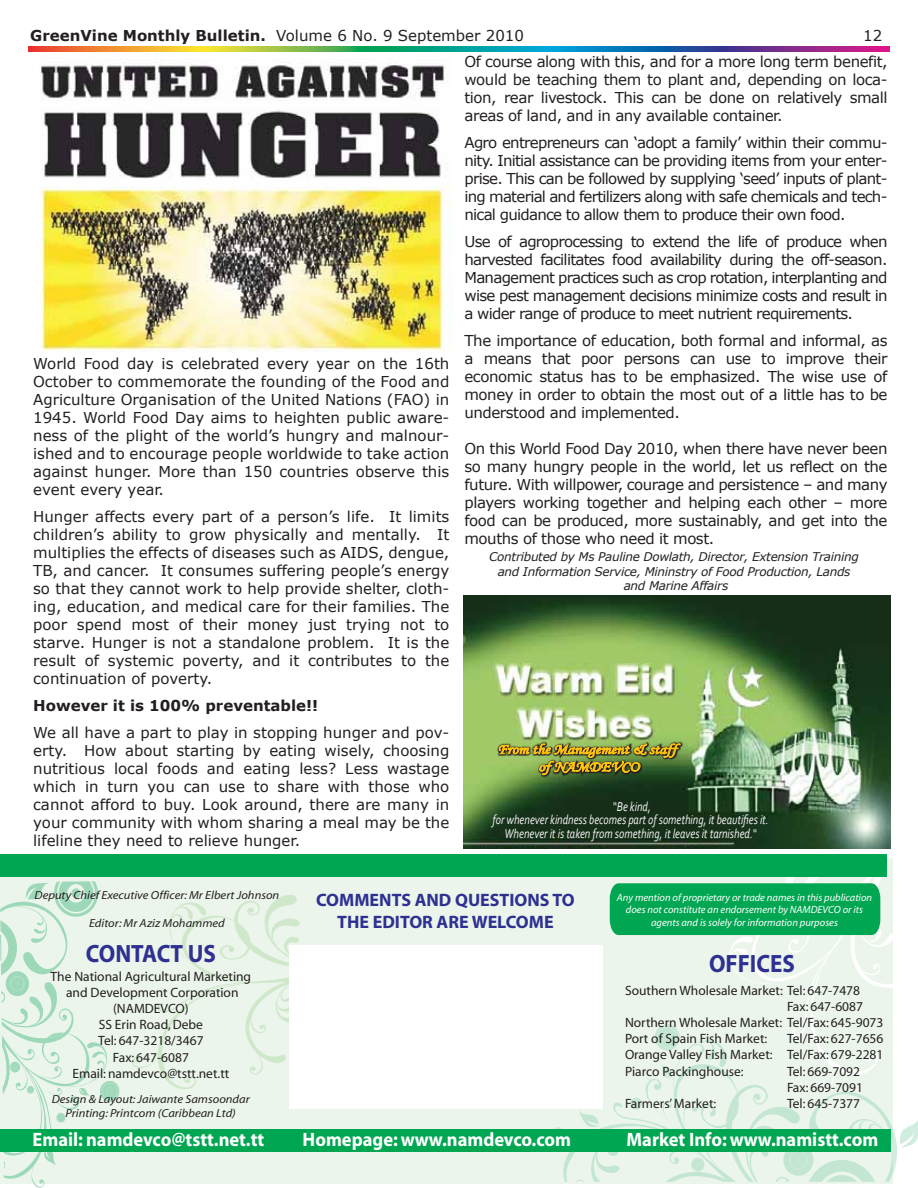
<style>
.page{position:relative;width:918px;height:1188px;background:#fff}
.page>*{position:absolute;margin:0;border:0;box-sizing:border-box;transform-origin:0 0}
.t1{font:700 25.2px "Myriad";color:#2e3092;scale:.92 1}
.t2{font:700 19.5px "Myriad";color:#fff;scale:.95 1}
.t3{font:700 18px/21.6px "Myriad";color:#2e3092;text-align:center}
.t4{font:15px/18px "Verdana";letter-spacing:-.03em;color:#231f20;text-align:justify}
.t5{font:15px/27px "Verdana";color:#231f20}
.t6{font:700 15px "Verdana";color:#231f20}
.t7{font:14.55px/17.4px "Monotype Corsiva";color:#ffc20e;text-align:center;scale:1.13 1}
.t8{font:13.5px/16.2px "Myriad";color:#231f20;text-align:justify}
.t9{font:italic 13.5px/13.5px "Corbel";color:#f5f5f5;text-align:center;scale:.79 1}
.t10{font:italic 12px/14.4px "Verdana";letter-spacing:-.025em;color:#231f20;text-align:center}
.t11{font:italic 11.7px/14.1px "Myriad";color:#231f20;text-align:center;scale:1.07 1}
.t12{font:italic 10.5px/12.6px "Myriad";color:#fff;text-align:center}
.s1{font-weight:400}
.s2{font-weight:700}
</style>
<div class="page">
<div style="left:0;top:858px;width:892px;height:326px;background:#ebf5eb"></div>
<svg style="left:552px;top:1024px;width:366px;height:158px"></svg>
<svg style="left:0;top:881px;width:119px;height:307px"></svg>
<svg style="left:728px;top:857px;width:190px;height:235px"></svg>
<svg style="left:132px;top:895px;width:168px;height:196px"></svg>
<svg style="left:28px;top:47px;width:861px;height:4px;background:#6a8376"></svg>
<div style="left:610px;top:883px;width:270px;height:52px;background:#00a651"></div>
<div style="left:0;top:1129px;width:891px;height:23px;background:#00a651"></div>
<div style="left:290px;top:945px;width:313px;height:163px;background:#fff"></div>
<div style="left:0;top:854px;width:886px;height:23px;background:#00a651"></div>
<img style="left:464px;top:595px;width:427px;height:254px">
<img style="left:463px;top:687px;width:274px;height:145px">
<svg style="left:499px;top:737px;width:182px;height:38px;background:#87923b"></svg>
<img style="left:41px;top:62px;width:411px;height:290px">
<p class="t6" style="left:30px;top:25px;width:495px">GreenVine Monthly Bulletin. <span class="s1">Volume 6 No. 9 September 2010</span></p>
<p class="t4" style="left:863px;top:27px;width:21px">12</p>
<p class="t4" style="left:33px;top:355px;width:418px">World Food day is celebrated every year on the 16th October to commemorate the founding of the Food and Agriculture Organisation of the United Nations (FAO) in 1945. World Food Day aims to heighten public aware&shy;ness of the plight of the world’s hungry and malnour&shy;ished and to encourage people worldwide to take action against hunger. More than 150 countries observe this event every year.</p>
<p class="t4" style="left:33px;top:508px;width:418px">Hunger affects every part of a person’s life. It limits children’s ability to grow physically and mentally. It multiplies the effects of diseases such as AIDS, dengue, TB, and cancer. It consumes suffering people’s energy so that they cannot work to help provide shelter, cloth&shy;ing, education, and medical care for their families. The poor spend most of their money just trying not to starve. Hunger is not a standalone problem. It is the result of systemic poverty, and it contributes to the continuation of poverty.</p>
<p class="t5" style="left:33px;top:692px;width:418px"><span class="s2">However it is 100% preventable!!<br></span>We all have a part to play in stopping hunger and pov-</p>
<p class="t4" style="left:33px;top:742px;width:418px">erty. How about starting by eating wisely, choosing nutritious local foods and eating less? Less wastage which in turn you can use to share with those who cannot afford to buy. Look around, there are many in your community with whom sharing a meal may be the lifeline they need to relieve hunger.</p>
<p class="t4" style="left:464px;top:53px;width:425px">Of course along with this, and for a more long term benefit, would be teaching them to plant and, depending on loca&shy;tion, rear livestock. This can be done on relatively small areas of land, and in any available container.</p>
<p class="t4" style="left:464px;top:134px;width:425px">Agro entrepreneurs can ‘adopt a family’ within their commu&shy;nity. Initial assistance can be providing items from your enter&shy;prise. This can be followed by supplying ‘seed’ inputs of plant&shy;ing material and fertilizers along with safe chemicals and tech&shy;nical guidance to allow them to produce their own food.</p>
<p class="t4" style="left:464px;top:233px;width:425px">Use of agroprocessing to extend the life of produce when harvested facilitates food availability during the off-season.<br>Management practices such as crop rotation, interplanting and wise pest management decisions minimize costs and result in a wider range of produce to meet nutrient requirements.</p>
<p class="t4" style="left:464px;top:332px;width:425px">The importance of education, both formal and informal, as a means that poor persons can use to improve their economic status has to be emphasized. The wise use of money in order to obtain the most out of a little has to be understood and implemented.</p>
<p class="t4" style="left:464px;top:440px;width:425px">On this World Food Day 2010, when there have never been so many hungry people in the world, let us reflect on the future. With willpower, courage and persistence – and many players working together and helping each other – more food can be produced, more sustainably, and get into the mouths of those who need it most.</p>
<p class="t10" style="left:489px;top:550px;width:371px">Contributed by Ms Pauline Dowlath, Director, Extension Training and Information Service, Mininstry of Food Production, Lands and Marine Affairs</p>
<p class="t7" style="left:497px;top:741px;width:160px">From the Management &amp; staff of NAMDEVCO</p>
<p class="t9" style="left:492px;top:799px;width:351px">“Be kind,<br>for whenever kindness becomes part of something, it beautifies it.<br>Whenever it is taken from something, it leaves it tarnished.“</p>
<p class="t11" style="left:34px;top:888px;width:230px">Deputy Chief Executive Officer: Mr Elbert Johnson</p>
<p class="t11" style="left:89px;top:916px;width:128px">Editor: Mr Aziz Mohammed</p>
<p class="t1" style="left:86px;top:941px;width:143px">CONTACT US</p>
<p class="t8" style="left:51px;top:969px;width:202px;text-align:center">The National Agricultural Marketing and Development Corporation (NAMDEVCO)<br>SS Erin Road, Debe<br>Tel: 647-3218/3467<br>Fax: 647-6087<br>Email: namdevco@tstt.net.tt</p>
<p class="t11" style="left:52px;top:1093px;width:187px">Design &amp; Layout: Jaiwante Samsoondar<br>Printing: Printcom (Caribbean Ltd)</p>
<p class="t3" style="left:316px;top:890px;width:260px">COMMENTS AND QUESTIONS TO<br>THE EDITOR ARE WELCOME</p>
<p class="t12" style="left:617px;top:891px;width:257px">Any mention of proprietary or trade names in this publication does not constitute an endorsement by NAMDEVCO or its agents and is solely for information purposes</p>
<p class="t1" style="left:709px;top:951px;width:95px">OFFICES</p>
<p class="t8" style="left:625px;top:982px;width:237px">Southern Wholesale Market: Tel: 647-7478</p>
<p class="t8" style="left:787px;top:999px;width:78px">Fax: 647-6087</p>
<p class="t8" style="left:625px;top:1015px;width:260px">Northern Wholesale Market: Tel/Fax: 645-9073</p>
<p class="t8" style="left:625px;top:1031px;width:144px">Port of Spain Fish Market:</p>
<p class="t8" style="left:625px;top:1031px;width:260px;text-indent:162px">Tel/Fax: 627-7656<br>Orange Valley Fish Market: Tel/Fax: 679-2281<br>Piarco Packinghouse:</p>
<p class="t8" style="left:787px;top:1063px;width:78px">Tel: 669-7092<br>Fax: 669-7091</p>
<p class="t8" style="left:625px;top:1096px;width:93px">Farmers’ Market:</p>
<p class="t8" style="left:787px;top:1096px;width:75px">Tel: 645-7377</p>
<p class="t2" style="left:33px;top:1129px;width:245px">Email: namdevco@tstt.net.tt</p>
<p class="t2" style="left:303px;top:1129px;width:284px">Homepage: www.namdevco.com</p>
<p class="t2" style="left:627px;top:1129px;width:267px">Market Info: www.namistt.com</p>
</div>
